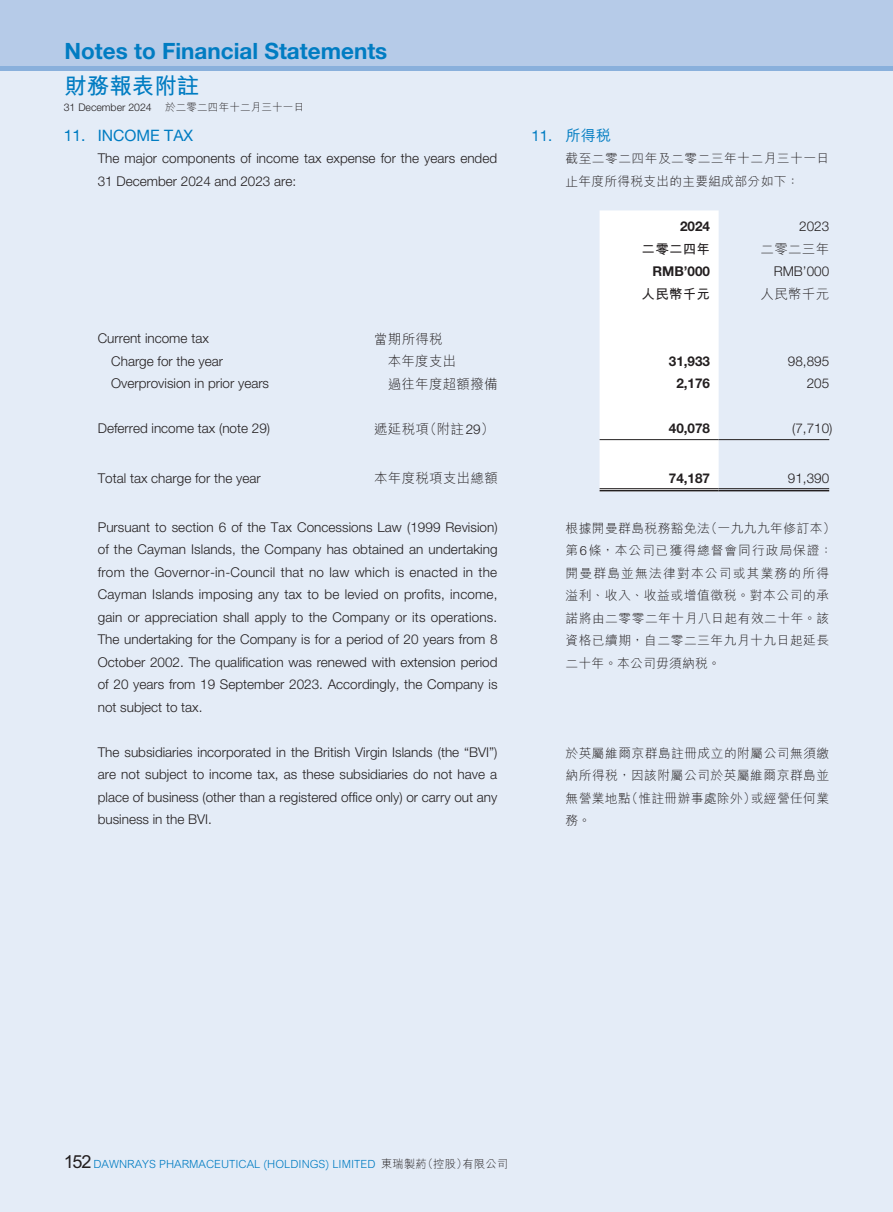
<style>
.page{position:relative;width:893px;height:1212px;background:#fff}
.page>*{position:absolute;margin:0;border:0;box-sizing:border-box;transform-origin:0 0}
.t1{font:700 22.5px "Helvetica Neue LT Std";color:#007cc2}
.t2{font:700 22.5px "M Hei HK";color:#007cc2}
.t3{font:500 18px "M Hei HK";color:#231f20}
._01_H1_E{font:15.75px "Helvetica Neue LT Std";color:#007cc2}
._001_H1_C{font:15px "Helvetica Neue LT Std";color:#007cc2}
._00_txt_E{font:300 13.5px/22.5px "Helvetica Neue LT Std";color:#231f20;text-align:justify}
._50_Table_txt{font:300 13.5px "Helvetica Neue LT Std";color:#231f20}
._50_Table_txt-2{font:300 13.5px "M Hei HK";letter-spacing:.02em;color:#231f20}
._50_Table_txt-3{font:700 13.5px "Helvetica Neue LT Std";color:#231f20}
._50_Table_txt-4{font:700 13.5px "M Hei HK";letter-spacing:.02em;color:#231f20}
._000_txt_C{font:300 12.75px/22.5px "M Hei HK";letter-spacing:.04em;color:#231f20}
.t4{font:300 11.25px "M Hei HK";color:#007cc2}
.t5{font:300 10.5px "Helvetica Neue LT Std";color:#231f20}
.t6{font:300 10.5px "M Hei HK";letter-spacing:.02em;color:#231f20}
.s1{font-family:"M Hei HK";font-weight:500}
.s2{font-family:"Helvetica Neue LT Std"}
.s3{color:#231f20}
</style>
<div class="page">
<div style="left:0;top:71px;width:893px;height:1141px;background:#e4ecf7"></div>
<div style="left:0;top:0;width:893px;height:67px;background:#b6cbe8"></div>
<hr style="left:0;top:67px;width:893px;height:4px;background:#89b0dc">
<div style="left:600px;top:210px;width:119px;height:280px;background:#fff"></div>
<hr style="left:600px;top:439px;width:119px;height:1px;background:#231f20">
<hr style="left:719px;top:439px;width:110px;height:1px;background:#231f20">
<hr style="left:600px;top:488px;width:119px;height:1px;background:#231f20">
<hr style="left:600px;top:490px;width:119px;height:1px;background:#231f20">
<hr style="left:719px;top:488px;width:110px;height:1px;background:#231f20">
<hr style="left:719px;top:490px;width:110px;height:1px;background:#231f20">
<p class="t1" style="left:64px;top:37px;width:324px">Notes to Financial Statements</p>
<p class="t2" style="left:64px;top:69px;width:136px">財務報表附註</p>
<p class="t5" style="left:64px;top:101px;width:89px">31 December 2024</p>
<p class="t6" style="left:165px;top:102px;width:141px">於二零二四年十二月三十一日</p>
<p class="_01_H1_E" style="left:64px;top:126px;width:131px">11. INCOME TAX</p>
<p class="_00_txt_E" style="left:98px;top:147px;width:401px">The major components of income tax expense for the years ended<br>31 December 2024 and 2023 are:</p>
<p class="_001_H1_C" style="left:531px;top:127px;width:81px">11. <span class="s1">所得稅</span></p>
<p class="_000_txt_C" style="left:565px;top:147px;width:265px">截至二零二四年及二零二三年十二月三十一日止年度所得稅支出的主要組成部分如下：</p>
<p class="_50_Table_txt-3" style="left:680px;top:217px;width:32px">2024</p>
<p class="_50_Table_txt" style="left:799px;top:218px;width:32px">2023</p>
<p class="_50_Table_txt-4" style="left:641px;top:239px;width:70px">二零二四年</p>
<p class="_50_Table_txt-2" style="left:761px;top:242px;width:70px">二零二三年</p>
<p class="_50_Table_txt-3" style="left:652px;top:262px;width:59px">RMB’000</p>
<p class="_50_Table_txt" style="left:774px;top:263px;width:57px">RMB’000</p>
<p class="_50_Table_txt-4" style="left:641px;top:284px;width:70px">人民幣千元</p>
<p class="_50_Table_txt-2" style="left:761px;top:287px;width:70px">人民幣千元</p>
<p class="_50_Table_txt" style="left:98px;top:330px;width:113px">Current income tax</p>
<p class="_50_Table_txt-2" style="left:374px;top:332px;width:70px">當期所得稅</p>
<p class="_50_Table_txt" style="left:111px;top:353px;width:113px">Charge for the year</p>
<p class="_50_Table_txt-2" style="left:388px;top:354px;width:70px">本年度支出</p>
<p class="_50_Table_txt-3" style="left:669px;top:352px;width:43px">31,933</p>
<p class="_50_Table_txt" style="left:788px;top:353px;width:43px">98,895</p>
<p class="_50_Table_txt" style="left:111px;top:375px;width:159px">Overprovision in prior years</p>
<p class="_50_Table_txt-2" style="left:388px;top:377px;width:111px">過往年度超額撥備</p>
<p class="_50_Table_txt-3" style="left:676px;top:375px;width:35px">2,176</p>
<p class="_50_Table_txt" style="left:807px;top:375px;width:24px">205</p>
<p class="_50_Table_txt" style="left:98px;top:420px;width:174px">Deferred income tax (note 29)</p>
<p class="_50_Table_txt-2" style="left:374px;top:422px;width:122px">遞延稅項（附註<span class="s2">29</span>）</p>
<p class="_50_Table_txt-3" style="left:669px;top:420px;width:43px">40,078</p>
<p class="_50_Table_txt" style="left:792px;top:420px;width:42px">(7,710)</p>
<p class="_50_Table_txt" style="left:98px;top:470px;width:164px">Total tax charge for the year</p>
<p class="_50_Table_txt-2" style="left:374px;top:471px;width:125px">本年度稅項支出總額</p>
<p class="_50_Table_txt-3" style="left:669px;top:469px;width:43px">74,187</p>
<p class="_50_Table_txt" style="left:788px;top:470px;width:43px">91,390</p>
<p class="_00_txt_E" style="left:98px;top:515px;width:401px">Pursuant to section 6 of the Tax Concessions Law (1999 Revision) of the Cayman Islands, the Company has obtained an undertaking from the Governor-in-Council that no law which is enacted in the Cayman Islands imposing any tax to be levied on profits, income, gain or appreciation shall apply to the Company or its operations.<br>The undertaking for the Company is for a period of 20 years from 8<br>October 2002. The qualification was renewed with extension period of 20 years from 19 September 2023. Accordingly, the Company is not subject to tax.</p>
<p class="_00_txt_E" style="left:98px;top:740px;width:401px">The subsidiaries incorporated in the British Virgin Islands (the “BVI”) are not subject to income tax, as these subsidiaries do not have a place of business (other than a registered office only) or carry out any business in the BVI.</p>
<p class="_000_txt_C" style="left:565px;top:517px;width:271px">根據開曼群島稅務豁免法（一九九九年修訂本）第<span class="s2">6</span>條，本公司已獲得總督會同行政局保證：開曼群島並無法律對本公司或其業務的所得溢利、收入、收益或增值徵稅。對本公司的承諾將由二零零二年十月八日起有效二十年。該資格已續期，自二零二三年九月十九日起延長二十年。本公司毋須納稅。</p>
<p class="_000_txt_C" style="left:565px;top:742px;width:265px;text-align:justify">於英屬維爾京群島註冊成立的附屬公司無須繳納所得稅，因該附屬公司於英屬維爾京群島並無營業地點（惟註冊辦事處除外）或經營任何業務。</p>
<p class="t3" style="left:64px;top:1148px;width:29px">152</p>
<p class="t4" style="left:94px;top:1158px;width:416px">DAWNRAYS PHARMACEUTICAL (HOLDINGS) LIMITED <span class="s3">東瑞製葯（控股）有限公司</span></p>
</div>
